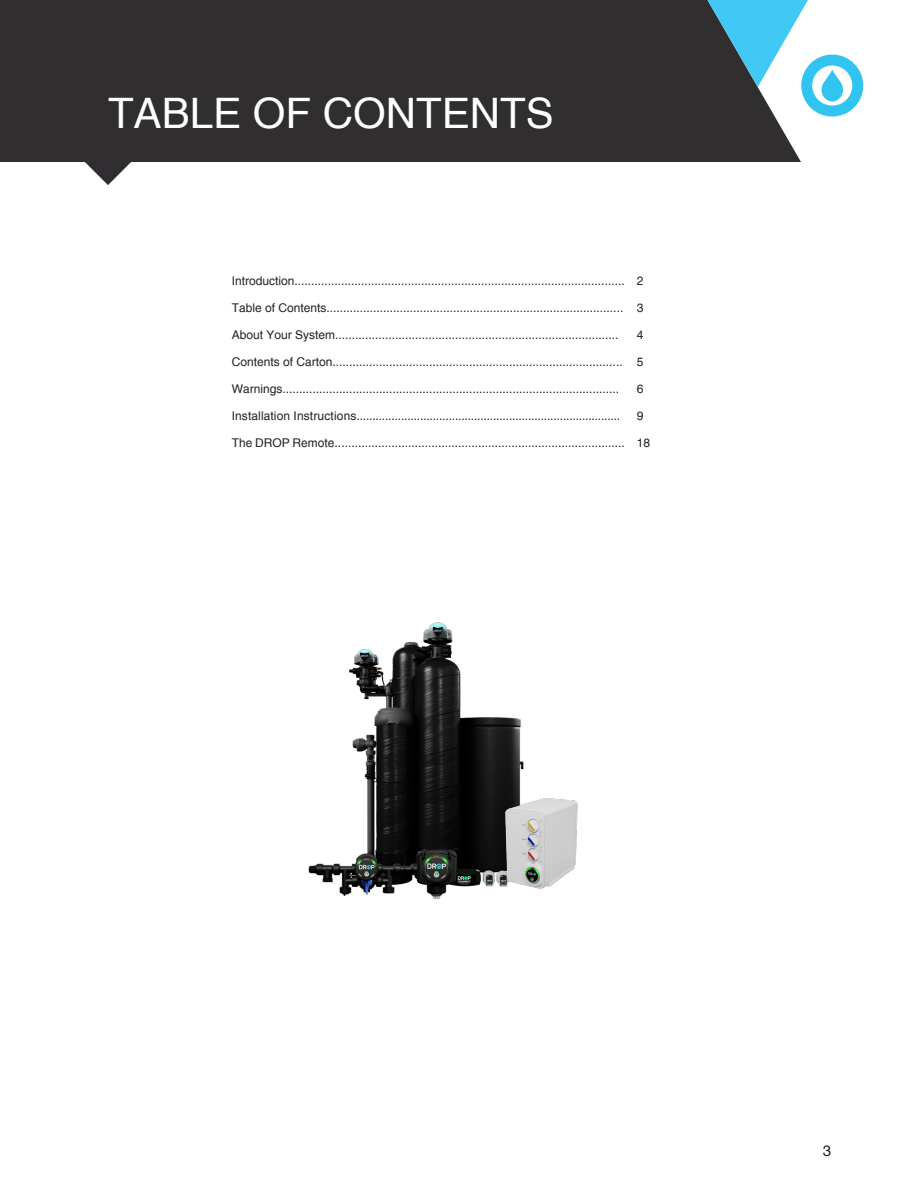
<style>
.page{position:relative;width:918px;height:1188px;background:#fff}
.page>*{position:absolute;margin:0;border:0;box-sizing:border-box;transform-origin:0 0}
.t1{font:42px "Helvetica";color:#fff}
.t2{font:15px "Helvetica";color:#231f20}
.t3{font:12px "Helvetica";color:#231f20}
</style>
<div class="page">
<div style="left:0;top:0;width:918px;height:162px;background:#312e30"></div>
<div style="left:775px;top:0;width:143px;height:162px;background:#fff"></div>
<svg style="left:707px;top:0;width:156px;height:117px"></svg>
<svg style="left:85px;top:162px;width:46px;height:23px"></svg>
<img style="left:349px;top:622px;width:175px;height:216px">
<img style="left:479px;top:797px;width:99px;height:92px">
<img style="left:308px;top:830px;width:119px;height:66px">
<img style="left:387px;top:838px;width:99px;height:61px">
<p class="t1" style="left:108px;top:89px;width:447px">TABLE OF CONTENTS</p>
<p class="t3" style="left:232px;top:273px;width:394px">Introduction...................................................................................................</p>
<p class="t3" style="left:637px;top:273px;width:8px">2</p>
<p class="t3" style="left:232px;top:300px;width:393px">Table of Contents.........................................................................................</p>
<p class="t3" style="left:637px;top:300px;width:8px">3</p>
<p class="t3" style="left:232px;top:327px;width:388px">About Your System.....................................................................................</p>
<p class="t3" style="left:637px;top:327px;width:8px">4</p>
<p class="t3" style="left:232px;top:354px;width:392px">Contents of Carton.......................................................................................</p>
<p class="t3" style="left:637px;top:354px;width:8px">5</p>
<p class="t3" style="left:232px;top:381px;width:389px">Warnings.....................................................................................................</p>
<p class="t3" style="left:637px;top:381px;width:8px">6</p>
<p class="t3" style="left:232px;top:408px;width:390px">Installation Instructions...................................................................................</p>
<p class="t3" style="left:637px;top:408px;width:8px">9</p>
<p class="t3" style="left:232px;top:435px;width:395px">The DROP Remote.......................................................................................</p>
<p class="t3" style="left:637px;top:435px;width:15px">18</p>
<p class="t2" style="left:823px;top:1142px;width:10px">3</p>
</div>
